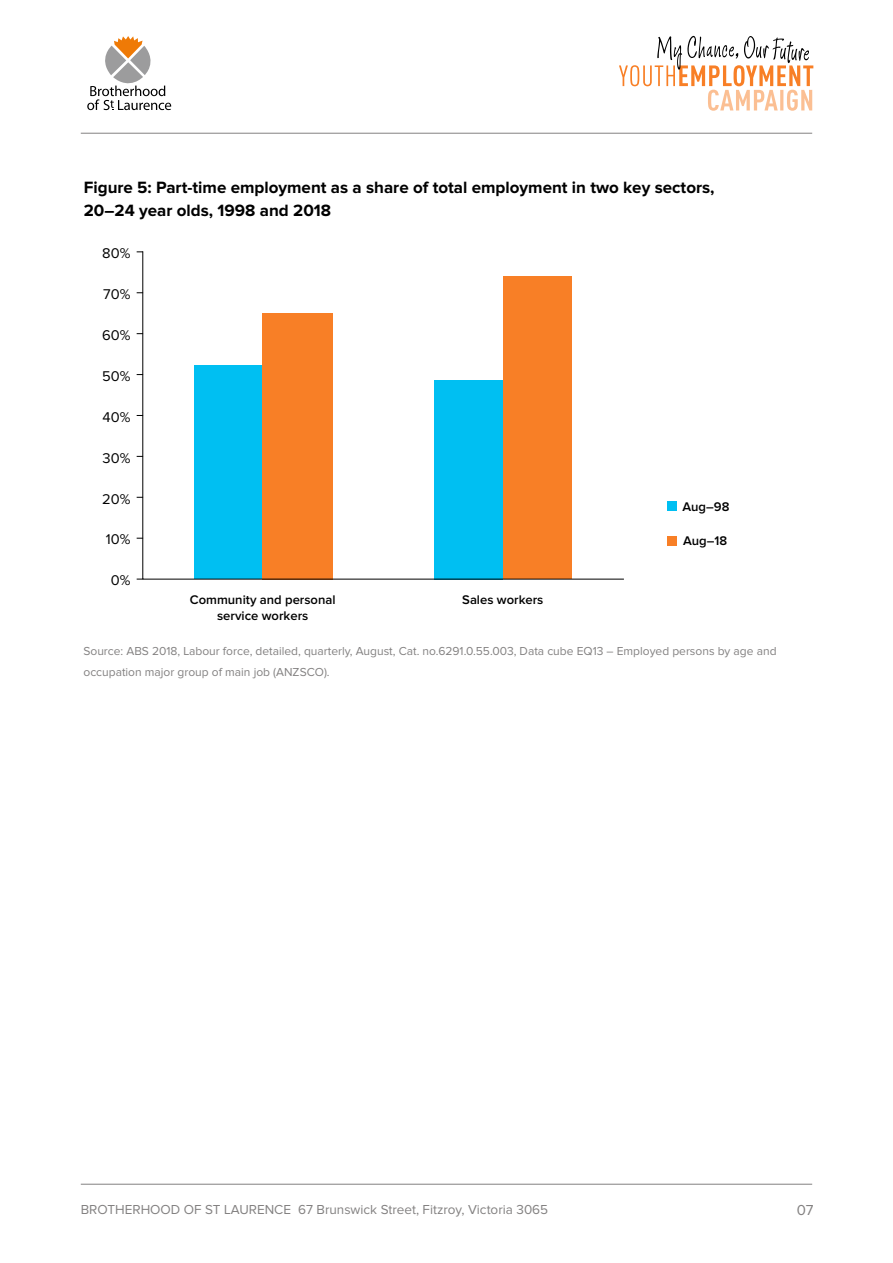
<style>
.page{position:relative;width:893px;height:1263px;background:#fff}
.page>*{position:absolute;margin:0;border:0;box-sizing:border-box;transform-origin:0 0}
.Figure_heading{font:700 16.95px "Proxima Nova";color:#000}
.t1{font:15px "Proxima Nova";color:#838181}
.t2{font:14.7px "Proxima Nova";color:#000}
.t3{font:13.5px "Proxima Nova";color:#838181}
.t4{font:600 13.05px/15.6px "Proxima Nova";color:#000;text-align:center}
.Source{font:12px/21px "Proxima Nova";color:#838181}
</style>
<div class="page">
<div style="left:667px;top:501px;width:10px;height:10px;background:#00bff2"></div>
<div style="left:667px;top:536px;width:10px;height:10px;background:#f87f26"></div>
<div style="left:194px;top:366px;width:68px;height:213px;background:#00bff2"></div>
<div style="left:262px;top:313px;width:70px;height:266px;background:#f87f26"></div>
<div style="left:503px;top:276px;width:69px;height:303px;background:#f87f26"></div>
<div style="left:435px;top:380px;width:68px;height:199px;background:#00bff2"></div>
<hr style="left:142px;top:251px;width:1px;height:328px;background:#000">
<hr style="left:143px;top:579px;width:481px;height:1px;background:#000">
<hr style="left:81px;top:133px;width:731px;height:1px;background:#838181">
<hr style="left:81px;top:1184px;width:731px;height:1px;background:#838181">
<svg style="left:87px;top:36px;width:84px;height:74px"></svg>
<svg style="left:619px;top:36px;width:194px;height:75px"></svg>
<h3 class="Figure_heading" style="left:84px;top:180px;width:632px">Figure 5: Part-time employment as a share of total employment in two key sectors,</h3>
<h3 class="Figure_heading" style="left:84px;top:202px;width:249px">20–24 year olds, 1998 and 2018</h3>
<p class="t2" style="left:102px;top:247px;width:30px">80%</p>
<p class="t2" style="left:103px;top:287px;width:29px">70%</p>
<p class="t2" style="left:102px;top:328px;width:30px">60%</p>
<p class="t2" style="left:102px;top:369px;width:30px">50%</p>
<p class="t2" style="left:103px;top:410px;width:29px">40%</p>
<p class="t2" style="left:103px;top:451px;width:29px">30%</p>
<p class="t2" style="left:102px;top:492px;width:30px">20%</p>
<p class="t2" style="left:106px;top:533px;width:26px">10%</p>
<p class="t4" style="left:683px;top:534px;width:45px">Aug–18</p>
<p class="t4" style="left:683px;top:499px;width:48px">Aug–98</p>
<p class="t2" style="left:111px;top:574px;width:21px">0%</p>
<p class="t4" style="left:190px;top:593px;width:147px">Community and personal service workers</p>
<p class="t4" style="left:462px;top:593px;width:83px">Sales workers</p>
<p class="Source" style="left:83px;top:641px;width:695px">Source: ABS 2018, Labour force, detailed, quarterly, August, Cat. no.6291.0.55.003, Data cube EQ13 – Employed persons by age and occupation major group of main job (ANZSCO).</p>
<p class="t3" style="left:81px;top:1203px;width:469px">BROTHERHOOD OF ST LAURENCE 67 Brunswick Street, Fitzroy, Victoria 3065</p>
<p class="t1" style="left:797px;top:1203px;width:18px">07</p>
</div>
